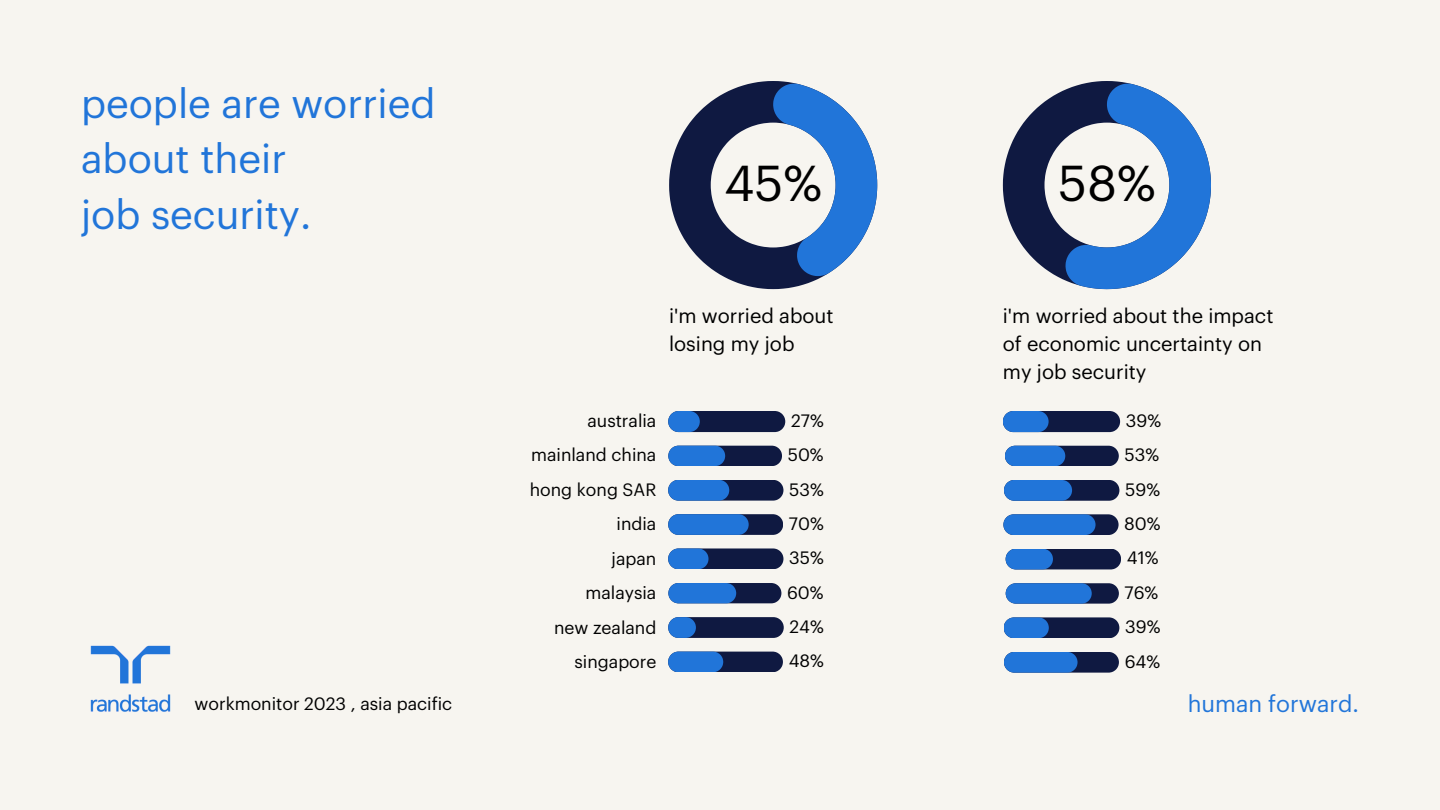
<style>
.page{position:relative;width:1440px;height:810px;background:#f7f5f0}
.page>*{position:absolute;margin:0;border:0;box-sizing:border-box;transform-origin:0 0}
.t1{font:49.3px "Graphik";color:#000}
.t2{font:40px/55.5px "Graphik";color:#2175d9}
.t3{font:23px "Graphik";color:#2175d9}
.t4{font:20px/27.8px "Graphik";color:#000}
.t5{font:17.6px/34.4px "Graphik";color:#000}
.t6{font:17.5px/34.3px "Graphik";color:#000;text-align:justify}
</style>
<div class="page">
<svg style="left:669px;top:81px;width:208px;height:208px"></svg>
<svg style="left:1003px;top:81px;width:208px;height:208px"></svg>
<svg style="left:668px;top:411px;width:117px;height:21px;background:#1b366a"></svg>
<svg style="left:668px;top:446px;width:114px;height:20px;background:#1f4b8d"></svg>
<svg style="left:668px;top:480px;width:115px;height:21px;background:#225092"></svg>
<svg style="left:668px;top:514px;width:115px;height:21px;background:#245eab"></svg>
<svg style="left:668px;top:548px;width:115px;height:21px;background:#204078"></svg>
<svg style="left:668px;top:583px;width:113px;height:20px;background:#21549c"></svg>
<svg style="left:668px;top:617px;width:116px;height:21px;background:#1d3567"></svg>
<svg style="left:668px;top:652px;width:115px;height:20px;background:#1f498a"></svg>
<svg style="left:1003px;top:411px;width:117px;height:21px;background:#1d417c"></svg>
<svg style="left:1005px;top:446px;width:114px;height:20px;background:#204e92"></svg>
<svg style="left:1004px;top:480px;width:115px;height:21px;background:#22549b"></svg>
<svg style="left:1003px;top:514px;width:116px;height:21px;background:#2868bb"></svg>
<svg style="left:1006px;top:549px;width:115px;height:20px;background:#1c427f"></svg>
<svg style="left:1006px;top:583px;width:113px;height:21px;background:#2764b4"></svg>
<svg style="left:1004px;top:617px;width:115px;height:21px;background:#20437e"></svg>
<svg style="left:1004px;top:652px;width:115px;height:21px;background:#2459a3"></svg>
<img style="left:90px;top:645px;width:81px;height:67px">
<h2 class="t2" style="left:81px;top:77px;width:356px">people are worried about their<br>job security.</h2>
<p class="t6" style="left:195px;top:687px;width:259px">workmonitor 2023 , asia pacific</p>
<h1 class="t1" style="left:724px;top:160px;width:100px">45%</h1>
<h1 class="t1" style="left:1058px;top:160px;width:99px">58%</h1>
<p class="t4" style="left:669px;top:303px;width:166px">i'm worried about losing my job</p>
<p class="t4" style="left:1003px;top:303px;width:272px">i'm worried about the impact of economic uncertainty on my job security</p>
<p class="t6" style="left:787px;top:404px;width:38px">27% 50% 53% 70% 35% 60% 24% 48%</p>
<p class="t6" style="left:530px;top:404px;width:128px;text-align:right">australia mainland china hong kong SAR india<br>japan<br>malaysia<br>new zealand singapore</p>
<p class="t5" style="left:1124px;top:404px;width:38px">39%<br>53%<br>59%<br>80%<br>41%<br>76%<br>39%<br>64%</p>
<h3 class="t3" style="left:1188px;top:693px;width:173px">human forward.</h3>
</div>
